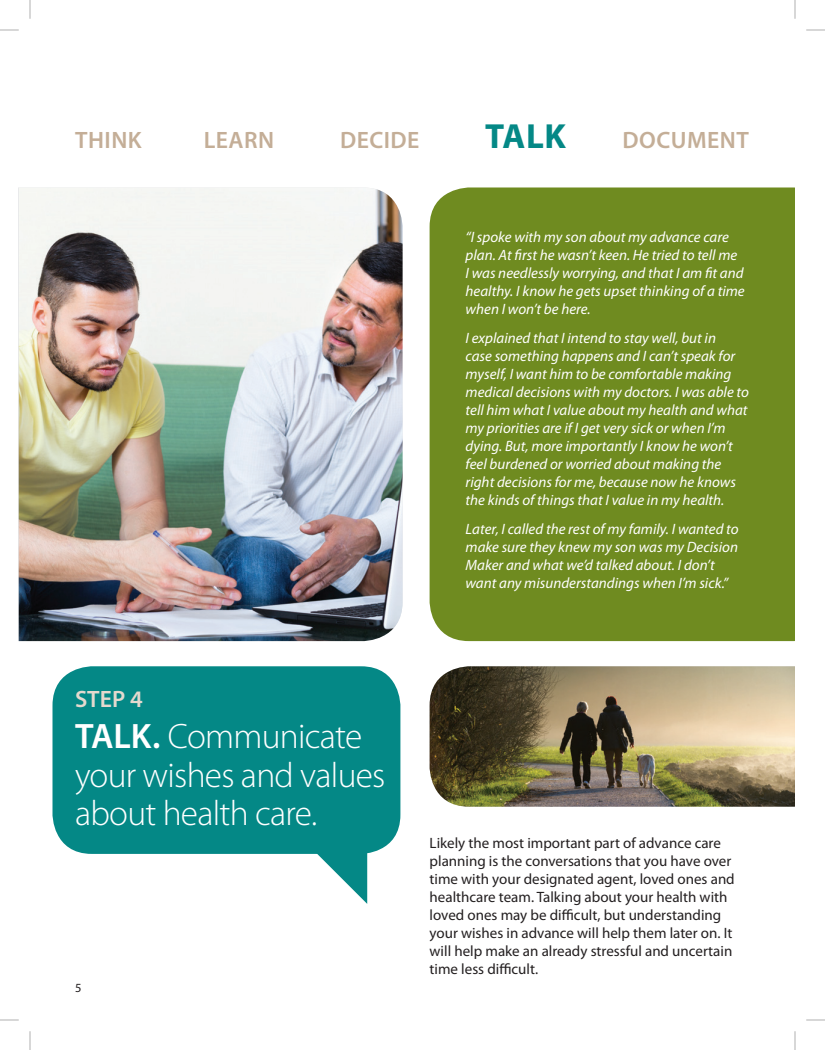
<style>
.page{position:relative;width:825px;height:1050px;background:#fff}
.page>*{position:absolute;margin:0;border:0;box-sizing:border-box;transform-origin:0 0}
.t1{font:300 35.38px/38.8px "Myriad Pro";letter-spacing:-.02em;color:#fff}
.t2{font:700 35px "Myriad Pro";color:#048886}
.t3{font:600 23.75px "Myriad Pro";letter-spacing:.02em;color:#c4ae97}
.t4{font:600 23.75px "Myriad Pro";color:#e4d9ce}
.t5{font:italic 15px/18px "Myriad Pro";color:#fff}
.t6{font:15px/18px "Myriad Pro";color:#231f20}
.t7{font:12.5px "Myriad Pro";color:#231f20}
.s1{font-weight:600}
</style>
<div class="page">
<img style="left:430px;top:666px;width:365px;height:141px">
<div style="left:430px;top:187px;width:365px;height:454px;background:#6f8b20"></div>
<img style="left:19px;top:188px;width:384px;height:453px">
<div style="left:52px;top:666px;width:348px;height:188px;background:#048886;border-radius:39px"></div>
<svg style="left:280px;top:853px;width:87px;height:51px"></svg>
<svg style="left:0;top:29px;width:19px;height:2px"></svg>
<svg style="left:806px;top:29px;width:19px;height:2px"></svg>
<svg style="left:0;top:1019px;width:19px;height:2px"></svg>
<svg style="left:806px;top:1019px;width:19px;height:2px"></svg>
<svg style="left:29px;top:0;width:2px;height:19px"></svg>
<svg style="left:29px;top:1031px;width:2px;height:19px"></svg>
<svg style="left:794px;top:0;width:2px;height:19px"></svg>
<svg style="left:794px;top:1031px;width:2px;height:19px"></svg>
<h3 class="t3" style="left:75px;top:127px;width:68px">THINK</h3>
<h3 class="t3" style="left:204px;top:127px;width:72px">LEARN</h3>
<h3 class="t3" style="left:340px;top:127px;width:81px">DECIDE</h3>
<h2 class="t2" style="left:485px;top:117px;width:83px">TALK</h2>
<h3 class="t3" style="left:622px;top:127px;width:128px">DOCUMENT</h3>
<h3 class="t4" style="left:75px;top:686px;width:69px">STEP 4</h3>
<h1 class="t1" style="left:75px;top:717px;width:312px"><span class="s1">TALK.</span> Communicate your wishes and values about health care.</h1>
<p class="t7" style="left:75px;top:981px;width:8px">5</p>
<p class="t5" style="left:466px;top:228px;width:281px">“I spoke with my son about my advance care plan. At first he wasn’t keen. He tried to tell me<br>I was needlessly worrying, and that I am fit and healthy. I know he gets upset thinking of a time when I won’t be here.</p>
<p class="t5" style="left:466px;top:330px;width:285px">I explained that I intend to stay well, but in<br>case something happens and I can’t speak for myself, I want him to be comfortable making medical decisions with my doctors. I was able to tell him what I value about my health and what my priorities are if I get very sick or when I’m dying. But, more importantly I know he won’t feel burdened or worried about making the right decisions for me, because now he knows the kinds of things that I value in my health.</p>
<p class="t5" style="left:466px;top:521px;width:275px">Later, I called the rest of my family. I wanted to make sure they knew my son was my Decision Maker and what we’d talked about. I don’t want any misunderstandings when I’m sick.”</p>
<p class="t6" style="left:430px;top:834px;width:307px">Likely the most important part of advance care planning is the conversations that you have over time with your designated agent, loved ones and healthcare team. Talking about your health with loved ones may be difficult, but understanding your wishes in advance will help them later on. It will help make an already stressful and uncertain time less difficult.</p>
</div>
